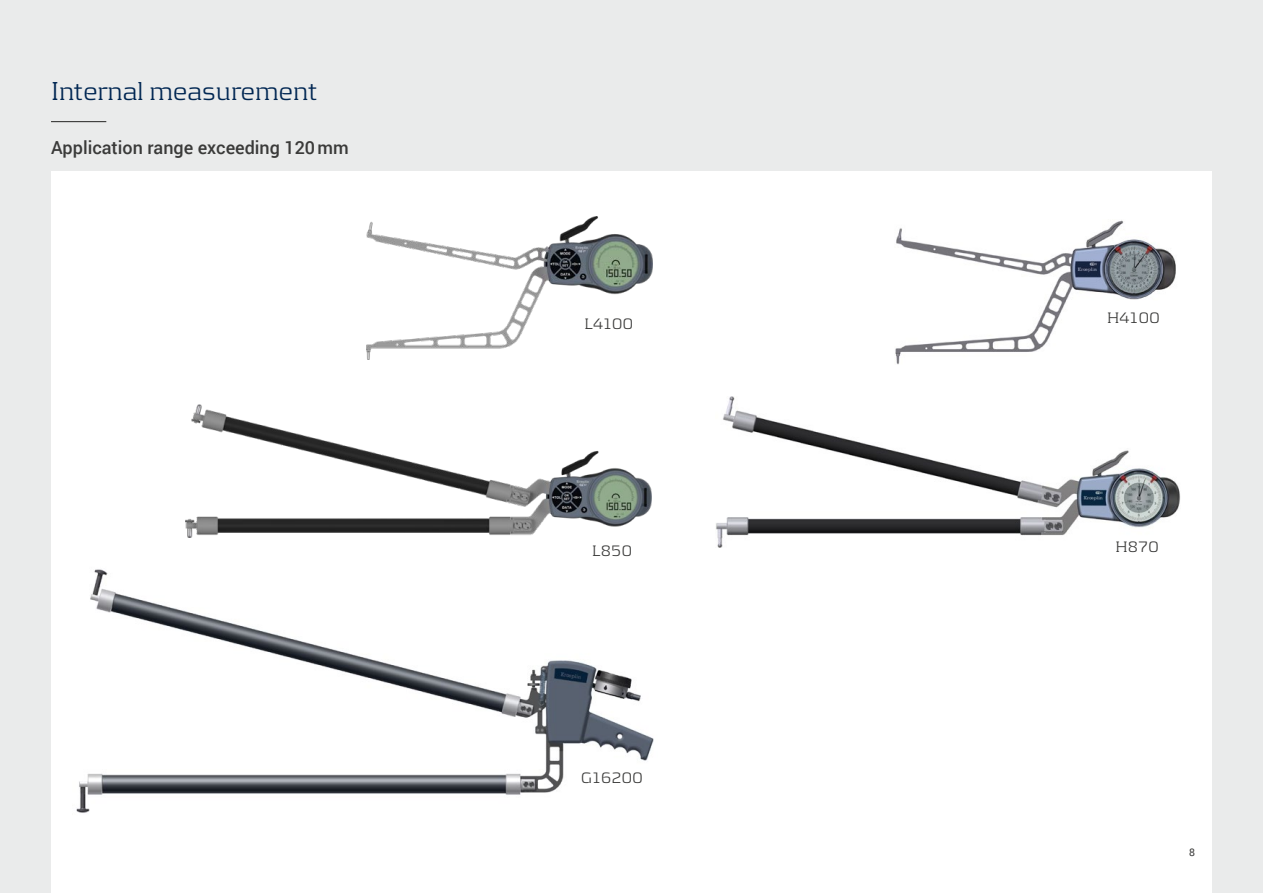
<style>
.page{position:relative;width:1263px;height:893px;background:#eaebeb}
.page>*{position:absolute;margin:0;border:0;box-sizing:border-box;transform-origin:0 0}
.t1{font:300 27px "Kontrapunkt";color:#002652}
.t2{font:500 18px "Roboto";color:#3a3a39}
.t3{font:300 15.75px "Kontrapunkt";letter-spacing:.01em;color:#3a3a39}
.t4{font:10.5px "Roboto";color:#3a3a39}
</style>
<div class="page">
<div style="left:51px;top:172px;width:1161px;height:721px;background:#fff"></div>
<hr style="left:51px;top:121px;width:55px;height:1px;background:#3a3a39">
<img style="left:367px;top:216px;width:285px;height:143px">
<img style="left:895px;top:220px;width:281px;height:144px">
<img style="left:185px;top:404px;width:467px;height:133px">
<img style="left:76px;top:569px;width:578px;height:244px">
<img style="left:716px;top:396px;width:464px;height:151px">
<h1 class="t1" style="left:51px;top:75px;width:268px">Internal measurement</h1>
<p class="t2" style="left:51px;top:135px;width:299px">Application range exceeding 120mm</p>
<p class="t3" style="left:584px;top:314px;width:50px">L4100</p>
<p class="t3" style="left:592px;top:542px;width:41px">L850</p>
<p class="t3" style="left:581px;top:768px;width:63px">G16200</p>
<p class="t3" style="left:1107px;top:309px;width:54px">H4100</p>
<p class="t3" style="left:1115px;top:537px;width:45px">H870</p>
<p class="t4" style="left:1189px;top:845px;width:7px">8</p>
</div>
